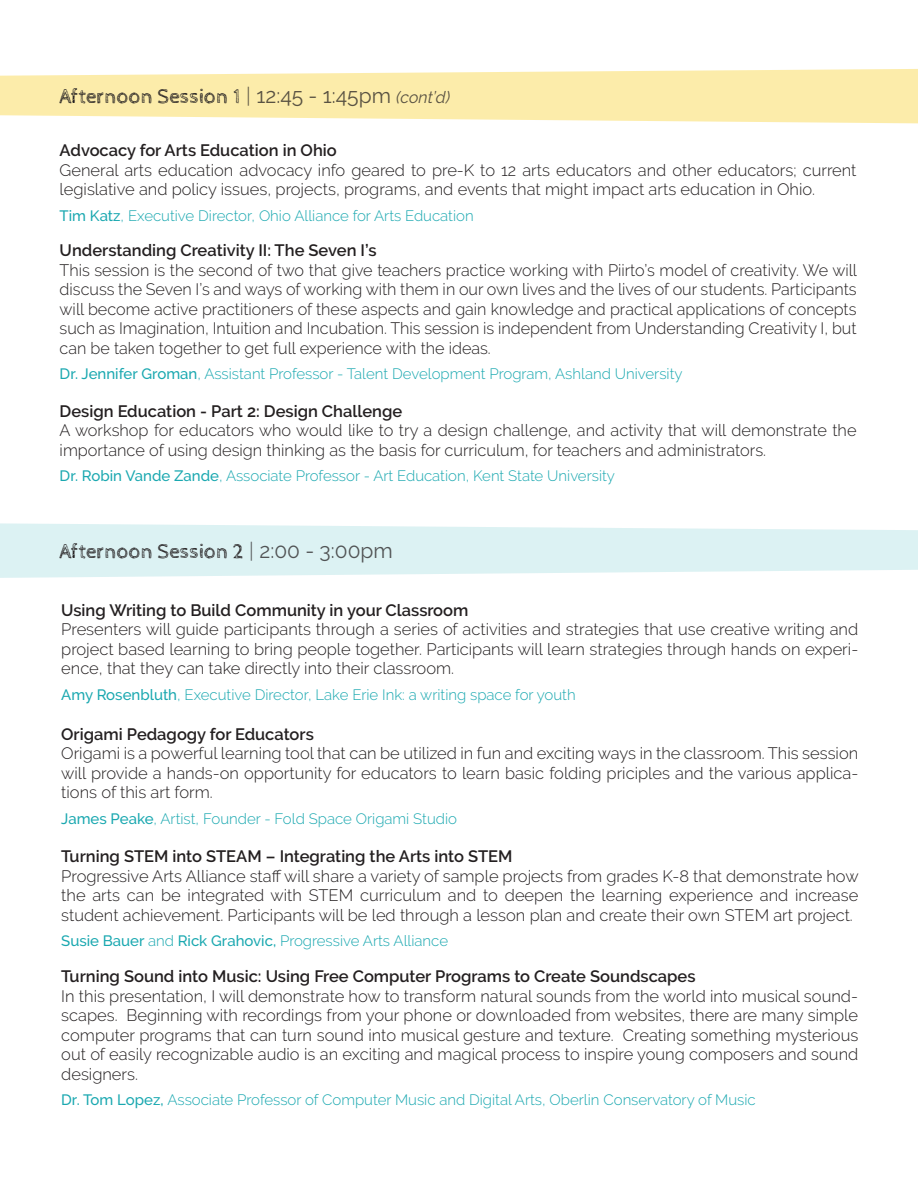
<style>
.page{position:relative;width:918px;height:1188px;background:#fff}
.page>*{position:absolute;margin:0;border:0;box-sizing:border-box;transform-origin:0 0}
.t1{font:21px "Cabin Sketch";color:#231f20}
.t2{font:300 16.5px/19.5px "Raleway";color:#231f20;text-align:justify}
.t3{font:600 16.5px "Raleway";color:#231f20}
.t4{font:300 15px "Raleway";color:#1aa8b0}
.s1{font-family:"Raleway";font-weight:300;font-style:italic;color:rgb(35 31 32/.75)}
.s2{font-family:"Raleway";color:rgb(35 31 32/.75)}
.s3{font-family:"Raleway";font-style:italic;font-size:16.5px;color:rgb(35 31 32/.75)}
.s4{font-weight:500}
</style>
<div class="page">
<svg style="left:0;top:69px;width:918px;height:55px;background:#fceeb6"></svg>
<svg style="left:0;top:523px;width:918px;height:55px;background:#e1f3f4"></svg>
<p class="t1" style="left:60px;top:85px;width:392px">Afternoon Session 1 <span class="s1">|</span> <span class="s2">12:45 - 1:45pm</span> <span class="s3">(cont’d)</span></p>
<p class="t3" style="left:60px;top:141px;width:279px">Advocacy for Arts Education in Ohio</p>
<p class="t2" style="left:60px;top:160px;width:798px">General arts education advocacy info geared to pre-K to 12 arts educators and other educators; current legislative and policy issues, projects, programs, and events that might impact arts education in Ohio.</p>
<p class="t4" style="left:60px;top:207px;width:416px"><span class="s4">Tim Katz</span>, Executive Director, Ohio Alliance for Arts Education</p>
<p class="t3" style="left:60px;top:241px;width:319px">Understanding Creativity II: The Seven I’s</p>
<p class="t2" style="left:60px;top:260px;width:799px">This session is the second of two that give teachers practice working with Piirto’s model of creativity. We will discuss the Seven I’s and ways of working with them in our own lives and the lives of our students. Participants will become active practitioners of these aspects and gain knowledge and practical applications of concepts such as Imagination, Intuition and Incubation. This session is independent from Understanding Creativity I, but can be taken together to get full experience with the ideas.</p>
<p class="t4" style="left:60px;top:365px;width:625px"><span class="s4">Dr. Jennifer Groman</span>, Assistant Professor - Talent Development Program, Ashland University</p>
<p class="t3" style="left:60px;top:401px;width:344px">Design Education - Part 2: Design Challenge</p>
<p class="t2" style="left:60px;top:421px;width:798px">A workshop for educators who would like to try a design challenge, and activity that will demonstrate the importance of using design thinking as the basis for curriculum, for teachers and administrators.</p>
<p class="t4" style="left:60px;top:467px;width:557px"><span class="s4">Dr. Robin Vande Zande</span>, Associate Professor - Art Education, Kent State University</p>
<p class="t1" style="left:60px;top:540px;width:335px">Afternoon Session 2 <span class="s1">|</span> <span class="s2">2:00 - 3:00pm</span></p>
<p class="t3" style="left:61px;top:600px;width:409px">Using Writing to Build Community in your Classroom</p>
<p class="t2" style="left:61px;top:620px;width:799px">Presenters will guide participants through a series of activities and strategies that use creative writing and project based learning to bring people together. Participants will learn strategies through hands on experi&shy;ence, that they can take directly into their classroom.</p>
<p class="t4" style="left:61px;top:686px;width:516px"><span class="s4">Amy Rosenbluth</span>, Executive Director, Lake Erie Ink: a writing space for youth</p>
<p class="t3" style="left:61px;top:724px;width:254px">Origami Pedagogy for Educators</p>
<p class="t2" style="left:61px;top:743px;width:799px">Origami is a powerful learning tool that can be utilized in fun and exciting ways in the classroom. This session will provide a hands-on opportunity for educators to learn basic folding priciples and the various applica&shy;tions of this art form.</p>
<p class="t4" style="left:61px;top:810px;width:397px"><span class="s4">James Peake</span>, Artist, Founder - Fold Space Origami Studio</p>
<p class="t3" style="left:61px;top:847px;width:453px">Turning STEM into STEAM – Integrating the Arts into STEM</p>
<p class="t2" style="left:61px;top:866px;width:799px">Progressive Arts Alliance staff will share a variety of sample projects from grades K-8 that demonstrate how the arts can be integrated with STEM curriculum and to deepen the learning experience and increase student achievement. Participants will be led through a lesson plan and create their own STEM art project.</p>
<p class="t4" style="left:61px;top:932px;width:388px"><span class="s4">Susie Bauer</span> and <span class="s4">Rick Grahovic,</span> Progressive Arts Alliance</p>
<p class="t3" style="left:61px;top:967px;width:636px">Turning Sound into Music: Using Free Computer Programs to Create Soundscapes</p>
<p class="t2" style="left:61px;top:986px;width:799px">In this presentation, I will demonstrate how to transform natural sounds from the world into musical sound&shy;scapes. Beginning with recordings from your phone or downloaded from websites, there are many simple computer programs that can turn sound into musical gesture and texture. Creating something mysterious out of easily recognizable audio is an exciting and magical process to inspire young composers and sound designers.</p>
<p class="t4" style="left:61px;top:1091px;width:696px"><span class="s4">Dr. Tom Lopez,</span> Associate Professor of Computer Music and Digital Arts, Oberlin Conservatory of Music</p>
</div>
